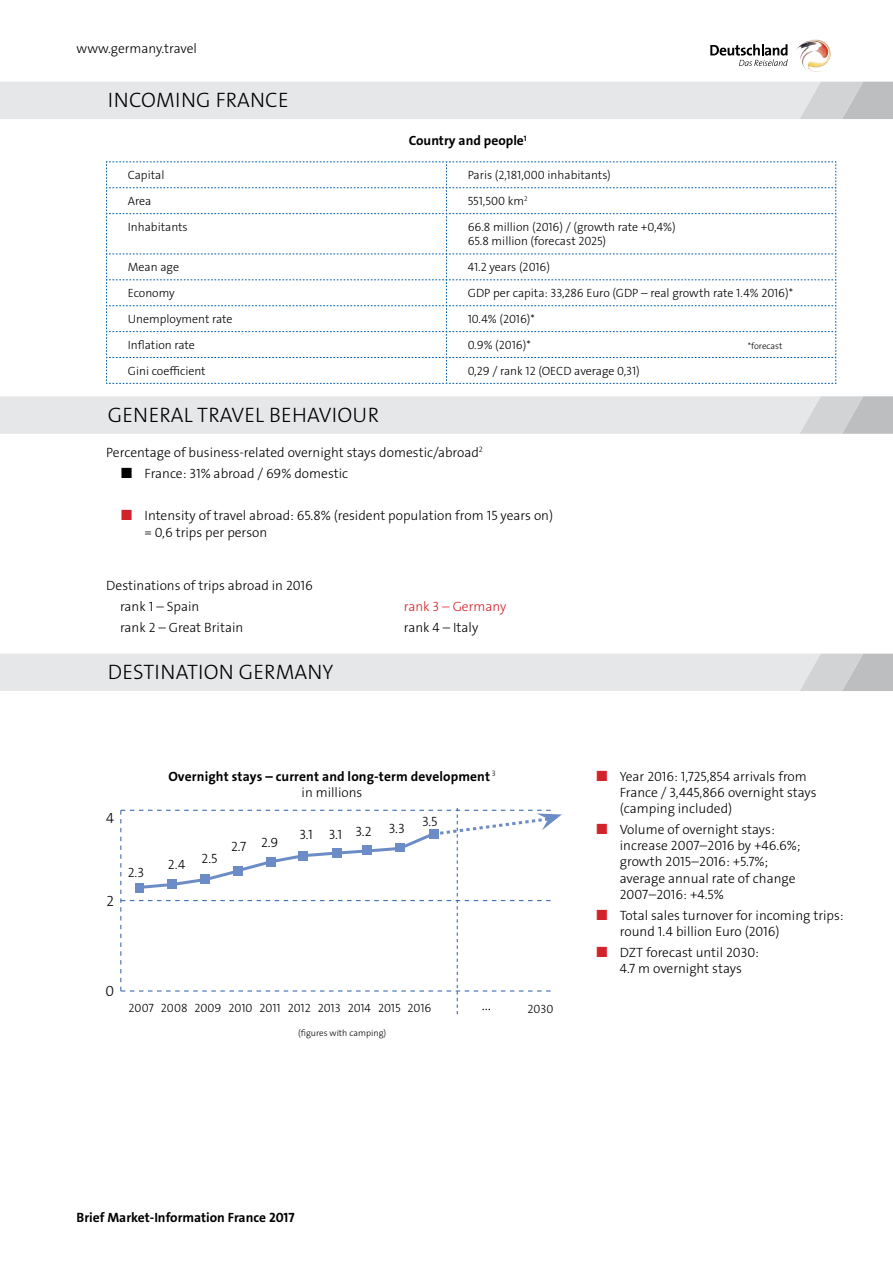
<style>
.page{position:relative;width:893px;height:1263px;background:#fff}
.page>*{position:absolute;margin:0;border:0;box-sizing:border-box;transform-origin:0 0}
.t1{font:21px "The Sans LP3 Lig";letter-spacing:.01em;color:#000}
.t2{font:14.85px "The Sans LP3 Lig";color:#000}
.t3{font:13.5px/16.2px "The Sans LP3 Lig";color:#000}
.t4{font:13.5px "The Sans LP7 Bld";color:#000}
.t5{font:13.5px "The Sans LP3 Lig";color:#d2232a}
.t6{font:12px/14.4px "The Sans LP3 Lig";color:#000}
.t7{font:9px "The Sans LP3 Lig";color:#000}
.s1{font-size:15px}
.s2{font-size:15px;color:#d2232a}
</style>
<div class="page">
<svg style="left:0;top:654px;width:893px;height:37px"></svg>
<svg style="left:0;top:396px;width:893px;height:38px"></svg>
<svg style="left:0;top:82px;width:893px;height:37px"></svg>
<svg style="left:106px;top:161px;width:730px;height:223px"></svg>
<img style="left:796px;top:40px;width:35px;height:32px">
<svg style="left:710px;top:44px;width:78px;height:22px"></svg>
<svg style="left:120px;top:808px;width:442px;height:206px"></svg>
<div style="left:299px;top:851px;width:9px;height:9px;background:#6c8cc7"></div>
<div style="left:363px;top:846px;width:9px;height:9px;background:#6c8cc7"></div>
<div style="left:135px;top:883px;width:8px;height:9px;background:#6c8cc7"></div>
<div style="left:168px;top:879px;width:9px;height:9px;background:#6c8cc7"></div>
<div style="left:201px;top:874px;width:9px;height:9px;background:#6c8cc7"></div>
<div style="left:234px;top:866px;width:9px;height:9px;background:#6c8cc7"></div>
<div style="left:267px;top:857px;width:9px;height:9px;background:#6c8cc7"></div>
<div style="left:332px;top:849px;width:9px;height:9px;background:#6c8cc7"></div>
<div style="left:396px;top:843px;width:9px;height:9px;background:#6c8cc7"></div>
<div style="left:430px;top:829px;width:9px;height:9px;background:#6c8cc7"></div>
<p class="t3" style="left:77px;top:40px;width:122px">www.germany.travel</p>
<h1 class="t1" style="left:108px;top:87px;width:182px">INCOMING FRANCE</h1>
<p class="t4" style="left:409px;top:132px;width:119px">Country and people<sup>1</sup></p>
<p class="t6" style="left:128px;top:168px;width:38px">Capital</p>
<p class="t6" style="left:468px;top:168px;width:145px">Paris (2,181,000 inhabitants)</p>
<p class="t6" style="left:128px;top:194px;width:25px">Area</p>
<p class="t6" style="left:468px;top:194px;width:61px">551,500 km<sup>2</sup></p>
<p class="t6" style="left:128px;top:220px;width:62px">Inhabitants</p>
<p class="t6" style="left:468px;top:220px;width:210px">66.8 million (2016) / (growth rate +0,4%)<br>65.8 million (forecast 2025)</p>
<p class="t6" style="left:128px;top:260px;width:53px">Mean age</p>
<p class="t6" style="left:468px;top:260px;width:84px">41.2 years (2016)</p>
<p class="t6" style="left:128px;top:286px;width:49px">Economy</p>
<p class="t6" style="left:468px;top:286px;width:327px">GDP per capita: 33,286 Euro (GDP – real growth rate 1.4% 2016)*</p>
<p class="t6" style="left:128px;top:312px;width:106px">Unemployment rate</p>
<p class="t6" style="left:468px;top:312px;width:69px">10.4% (2016)*</p>
<p class="t6" style="left:128px;top:338px;width:69px">Inflation rate</p>
<p class="t6" style="left:468px;top:338px;width:64px">0.9% (2016)*</p>
<p class="t7" style="left:748px;top:340px;width:36px">*forecast</p>
<p class="t6" style="left:128px;top:364px;width:79px">Gini coefficient</p>
<p class="t6" style="left:468px;top:364px;width:174px">0,29 / rank 12 (OECD average 0,31)</p>
<h1 class="t1" style="left:108px;top:401px;width:273px">GENERAL TRAVEL BEHAVIOUR</h1>
<p class="t3" style="left:106px;top:444px;width:378px">Percentage of business-related overnight stays domestic/abroad<sup>2</sup></p>
<p class="t3" style="left:120px;top:465px;width:230px"><span class="s1">■</span> France: 31% abroad / 69% domestic</p>
<p class="t3" style="left:145px;top:507px;width:410px;line-height:17.2px;text-indent:-24px"><span class="s2">■</span> Intensity of travel abroad: 65.8% (resident population from 15 years on) = 0,6 trips per person</p>
<p class="t3" style="left:120px;top:575px;width:194px;line-height:21px;text-indent:-14px">Destinations of trips abroad in 2016 rank 1 – Spain</p>
<p class="t5" style="left:404px;top:598px;width:104px">rank 3 – Germany</p>
<p class="t3" style="left:120px;top:619px;width:125px">rank 2 – Great Britain</p>
<p class="t3" style="left:404px;top:619px;width:76px">rank 4 – Italy</p>
<h1 class="t1" style="left:108px;top:658px;width:227px">DESTINATION GERMANY</h1>
<p class="t4" style="left:168px;top:767px;width:329px">Overnight stays – current and long-term development <sup>3</sup></p>
<p class="t2" style="left:106px;top:808px;width:9px">4</p>
<p class="t2" style="left:107px;top:891px;width:9px">2</p>
<p class="t3" style="left:128px;top:864px;width:18px">2.3</p>
<p class="t3" style="left:168px;top:856px;width:19px">2.4</p>
<p class="t3" style="left:202px;top:850px;width:17px">2.5</p>
<p class="t3" style="left:231px;top:838px;width:17px">2.7</p>
<p class="t3" style="left:261px;top:834px;width:19px">2.9</p>
<p class="t3" style="left:302px;top:784px;width:62px">in millions</p>
<p class="t3" style="left:299px;top:827px;width:74px">3.1 3.1 3.2</p>
<p class="t3" style="left:389px;top:820px;width:17px">3.3</p>
<p class="t3" style="left:422px;top:813px;width:17px">3.5</p>
<p class="t2" style="left:105px;top:982px;width:10px">0</p>
<p class="t6" style="left:129px;top:1001px;width:304px">2007 2008 2009 2010 2011 2012 2013 2014 2015 2016</p>
<p class="t6" style="left:528px;top:1001px;width:28px">2030</p>
<p class="t7" style="left:298px;top:1027px;width:90px">(figures with camping)</p>
<p class="t3" style="left:620px;top:768px;width:198px;text-indent:-24px"><span class="s2">■</span> Year 2016: 1,725,854 arrivals from<br>France / 3,445,866 overnight stays (camping included)</p>
<p class="t3" style="left:620px;top:821px;width:182px;text-indent:-24px"><span class="s2">■</span> Volume of overnight stays: increase 2007–2016 by +46.6%; growth 2015–2016: +5.7%; average annual rate of change<br>2007–2016: +4.5%</p>
<p class="t3" style="left:620px;top:907px;width:225px;text-indent:-24px"><span class="s2">■</span> Total sales turnover for incoming trips: round 1.4 billion Euro (2016)</p>
<p class="t3" style="left:595px;top:944px;width:165px;text-align:center"><span class="s2">■</span> DZT forecast until 2030:<br>4.7 m overnight stays</p>
<p class="t4" style="left:77px;top:1209px;width:220px">Brief Market-Information France 2017</p>
</div>
